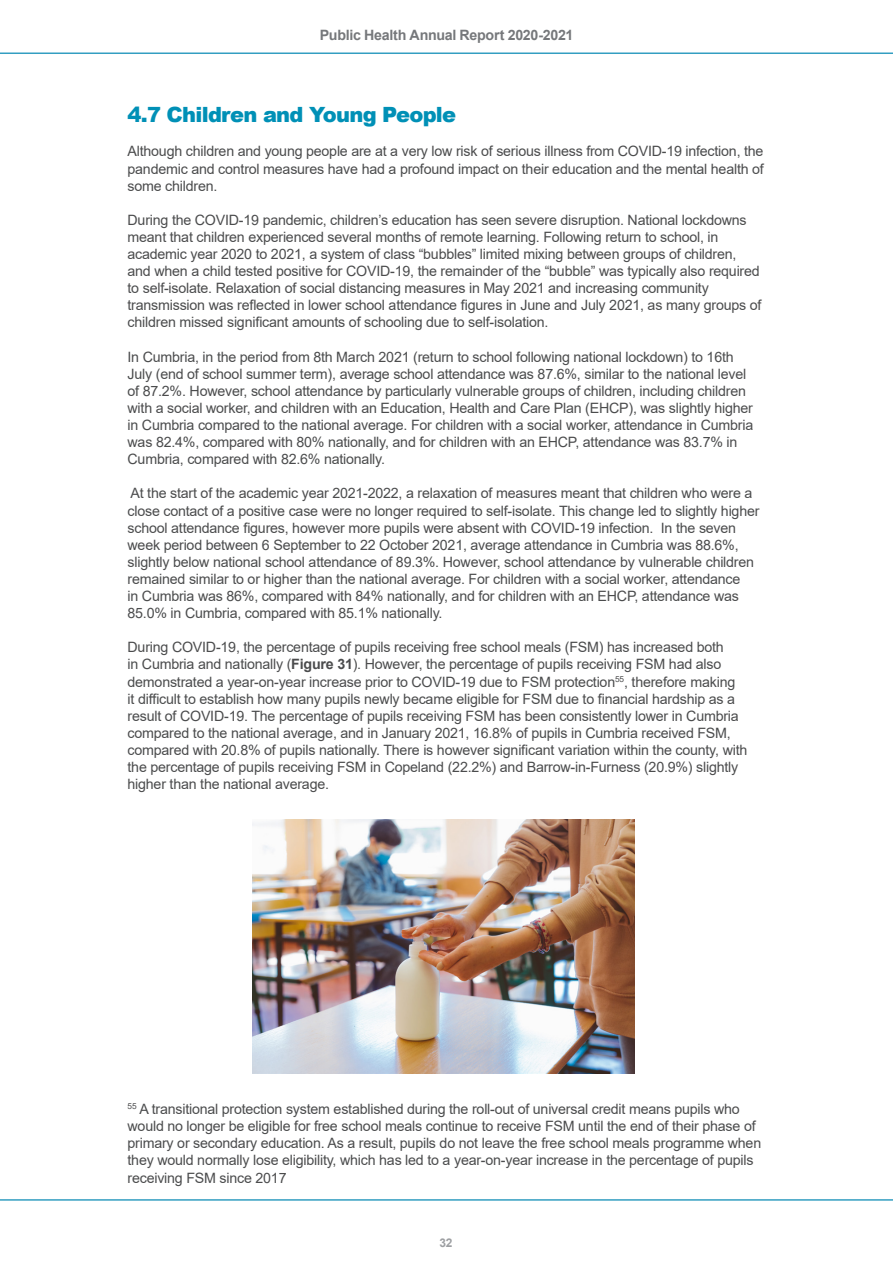
<style>
.page{position:relative;width:893px;height:1263px;background:#fff}
.page>*{position:absolute;margin:0;border:0;box-sizing:border-box;transform-origin:0 0}
.t1{font:900 21px "Arial";letter-spacing:-.035em;color:#0090b6}
.t2{font:14.25px/17.1px "Arial";letter-spacing:-.015em;color:#4b4c4d}
.t3{font:700 14.25px "Arial";letter-spacing:-.02em;color:#76787b}
.t4{font:700 12px "Arial";color:#9d9fa2}
.s1{font-weight:700}
</style>
<div class="page">
<hr style="left:0;top:53px;width:893px;height:1px;background:#339ec1">
<hr style="left:0;top:1199px;width:893px;height:2px;background:#339ec1">
<img style="left:253px;top:819px;width:381px;height:254px">
<p class="t3" style="left:320px;top:25px;width:255px">Public Health Annual Report 2020-2021</p>
<p class="t1" style="left:128px;top:99px;width:330px">4.7 Children and Young People</p>
<p class="t2" style="left:128px;top:143px;width:638px;text-align:justify">Although children and young people are at a very low risk of serious illness from COVID-19 infection, the pandemic and control measures have had a profound impact on their education and the mental health of some children.</p>
<p class="t2" style="left:128px;top:211px;width:635px">During the COVID-19 pandemic, children’s education has seen severe disruption. National lockdowns meant that children experienced several months of remote learning. Following return to school, in academic year 2020 to 2021, a system of class “bubbles” limited mixing between groups of children, and when a child tested positive for COVID-19, the remainder of the “bubble” was typically also required to self-isolate. Relaxation of social distancing measures in May 2021 and increasing community transmission was reflected in lower school attendance figures in June and July 2021, as many groups of children missed significant amounts of schooling due to self-isolation.</p>
<p class="t2" style="left:128px;top:348px;width:627px">In Cumbria, in the period from 8th March 2021 (return to school following national lockdown) to 16th July (end of school summer term), average school attendance was 87.6%, similar to the national level of 87.2%. However, school attendance by particularly vulnerable groups of children, including children with a social worker, and children with an Education, Health and Care Plan (EHCP), was slightly higher in Cumbria compared to the national average. For children with a social worker, attendance in Cumbria was 82.4%, compared with 80% nationally, and for children with an EHCP, attendance was 83.7% in Cumbria, compared with 82.6% nationally.</p>
<p class="t2" style="left:128px;top:485px;width:633px">At the start of the academic year 2021-2022, a relaxation of measures meant that children who were a close contact of a positive case were no longer required to self-isolate. This change led to slightly higher school attendance figures, however more pupils were absent with COVID-19 infection. In the seven week period between 6 September to 22 October 2021, average attendance in Cumbria was 88.6%, slightly below national school attendance of 89.3%. However, school attendance by vulnerable children remained similar to or higher than the national average. For children with a social worker, attendance<br>in Cumbria was 86%, compared with 84% nationally, and for children with an EHCP, attendance was 85.0% in Cumbria, compared with 85.1% nationally.</p>
<p class="t2" style="left:128px;top:639px;width:621px">During COVID-19, the percentage of pupils receiving free school meals (FSM) has increased both<br>in Cumbria and nationally (<span class="s1">Figure 31</span>). However, the percentage of pupils receiving FSM had also demonstrated a year-on-year increase prior to COVID-19 due to FSM protection<sup>55</sup>, therefore making<br>it difficult to establish how many pupils newly became eligible for FSM due to financial hardship as a result of COVID-19. The percentage of pupils receiving FSM has been consistently lower in Cumbria compared to the national average, and in January 2021, 16.8% of pupils in Cumbria received FSM, compared with 20.8% of pupils nationally. There is however significant variation within the county, with the percentage of pupils receiving FSM in Copeland (22.2%) and Barrow-in-Furness (20.9%) slightly higher than the national average.</p>
<p class="t2" style="left:128px;top:1100px;width:635px"><sup>55</sup> A transitional protection system established during the roll-out of universal credit means pupils who would no longer be eligible for free school meals continue to receive FSM until the end of their phase of primary or secondary education. As a result, pupils do not leave the free school meals programme when they would normally lose eligibility, which has led to a year-on-year increase in the percentage of pupils receiving FSM since 2017</p>
<p class="t4" style="left:439px;top:1234px;width:15px">32</p>
</div>
